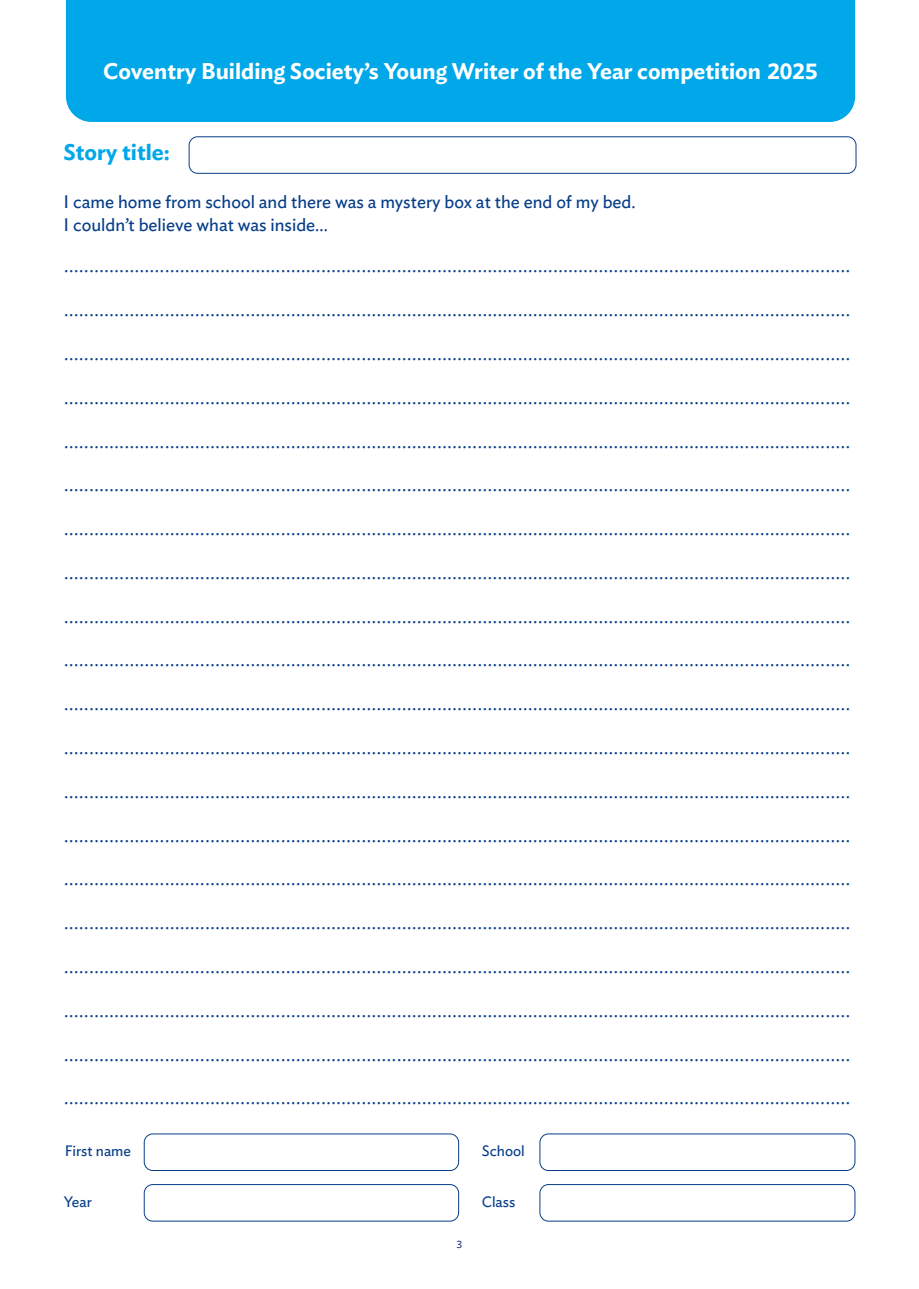
<style>
.page{position:relative;width:919px;height:1289px;background:#fff}
.page>*{position:absolute;margin:0;border:0;box-sizing:border-box;transform-origin:0 0}
.Header_5_-_semi_bold_15pt{font:600 22.5px "Ideal Sans";color:#fff}
.Header_5_-_semi_bold_15pt-2{font:600 22.5px "Ideal Sans";color:#00a7e9}
.Body_copy_12pt_-_book{font:18px/22.5px "Ideal Sans";color:#083e89}
.Header_5_-_semi_bold_15pt-3{font:15px "Ideal Sans";color:#083e89}
.t1{font:10.5px "Ideal Sans";color:#223c7c}
</style>
<div class="page">
<div style="left:189px;top:136px;width:667px;height:37px;border:1px solid #083e89;border-radius:9px"></div>
<div style="left:66px;top:0;width:789px;height:122px;background:#00a7e9"></div>
<div style="left:144px;top:1133px;width:315px;height:37px;border:1px solid #083e89;border-radius:9px"></div>
<div style="left:144px;top:1184px;width:315px;height:37px;border:1px solid #083e89;border-radius:9px"></div>
<div style="left:539px;top:1133px;width:316px;height:37px;border:1px solid #083e89;border-radius:9px"></div>
<div style="left:539px;top:1184px;width:316px;height:37px;border:1px solid #083e89;border-radius:9px"></div>
<p class="Header_5_-_semi_bold_15pt" style="left:103px;top:53px;width:716px">Coventry Building Society’s Young Writer of the Year competition 2025</p>
<p class="Header_5_-_semi_bold_15pt-2" style="left:64px;top:135px;width:108px">Story title:</p>
<p class="Body_copy_12pt_-_book" style="left:64px;top:189px;width:573px">I came home from school and there was a mystery box at the end of my bed.<br>I couldn’t believe what was inside...</p>
<p class="Body_copy_12pt_-_book" style="left:64px;top:253px;width:788px">............................................................................................................................................................</p>
<p class="Body_copy_12pt_-_book" style="left:64px;top:297px;width:788px">............................................................................................................................................................</p>
<p class="Body_copy_12pt_-_book" style="left:64px;top:341px;width:788px">............................................................................................................................................................</p>
<p class="Body_copy_12pt_-_book" style="left:64px;top:385px;width:788px">............................................................................................................................................................</p>
<p class="Body_copy_12pt_-_book" style="left:64px;top:428px;width:788px">............................................................................................................................................................</p>
<p class="Body_copy_12pt_-_book" style="left:64px;top:472px;width:788px">............................................................................................................................................................</p>
<p class="Body_copy_12pt_-_book" style="left:64px;top:516px;width:788px">............................................................................................................................................................</p>
<p class="Body_copy_12pt_-_book" style="left:64px;top:560px;width:788px">............................................................................................................................................................</p>
<p class="Body_copy_12pt_-_book" style="left:64px;top:604px;width:788px">............................................................................................................................................................</p>
<p class="Body_copy_12pt_-_book" style="left:64px;top:647px;width:788px">............................................................................................................................................................</p>
<p class="Body_copy_12pt_-_book" style="left:64px;top:691px;width:788px">............................................................................................................................................................</p>
<p class="Body_copy_12pt_-_book" style="left:64px;top:735px;width:788px">............................................................................................................................................................</p>
<p class="Body_copy_12pt_-_book" style="left:64px;top:779px;width:788px">............................................................................................................................................................</p>
<p class="Body_copy_12pt_-_book" style="left:64px;top:822px;width:788px">............................................................................................................................................................</p>
<p class="Body_copy_12pt_-_book" style="left:64px;top:866px;width:788px">............................................................................................................................................................</p>
<p class="Body_copy_12pt_-_book" style="left:64px;top:910px;width:788px">............................................................................................................................................................</p>
<p class="Body_copy_12pt_-_book" style="left:64px;top:954px;width:788px">............................................................................................................................................................</p>
<p class="Body_copy_12pt_-_book" style="left:64px;top:997px;width:788px">............................................................................................................................................................</p>
<p class="Body_copy_12pt_-_book" style="left:64px;top:1041px;width:788px">............................................................................................................................................................</p>
<p class="Body_copy_12pt_-_book" style="left:64px;top:1085px;width:788px">............................................................................................................................................................</p>
<p class="Header_5_-_semi_bold_15pt-3" style="left:65px;top:1139px;width:68px">First name</p>
<p class="Header_5_-_semi_bold_15pt-3" style="left:64px;top:1190px;width:29px">Year</p>
<p class="t1" style="left:456px;top:1236px;width:7px">3</p>
<p class="Header_5_-_semi_bold_15pt-3" style="left:482px;top:1139px;width:44px">School</p>
<p class="Header_5_-_semi_bold_15pt-3" style="left:482px;top:1190px;width:35px">Class</p>
</div>
